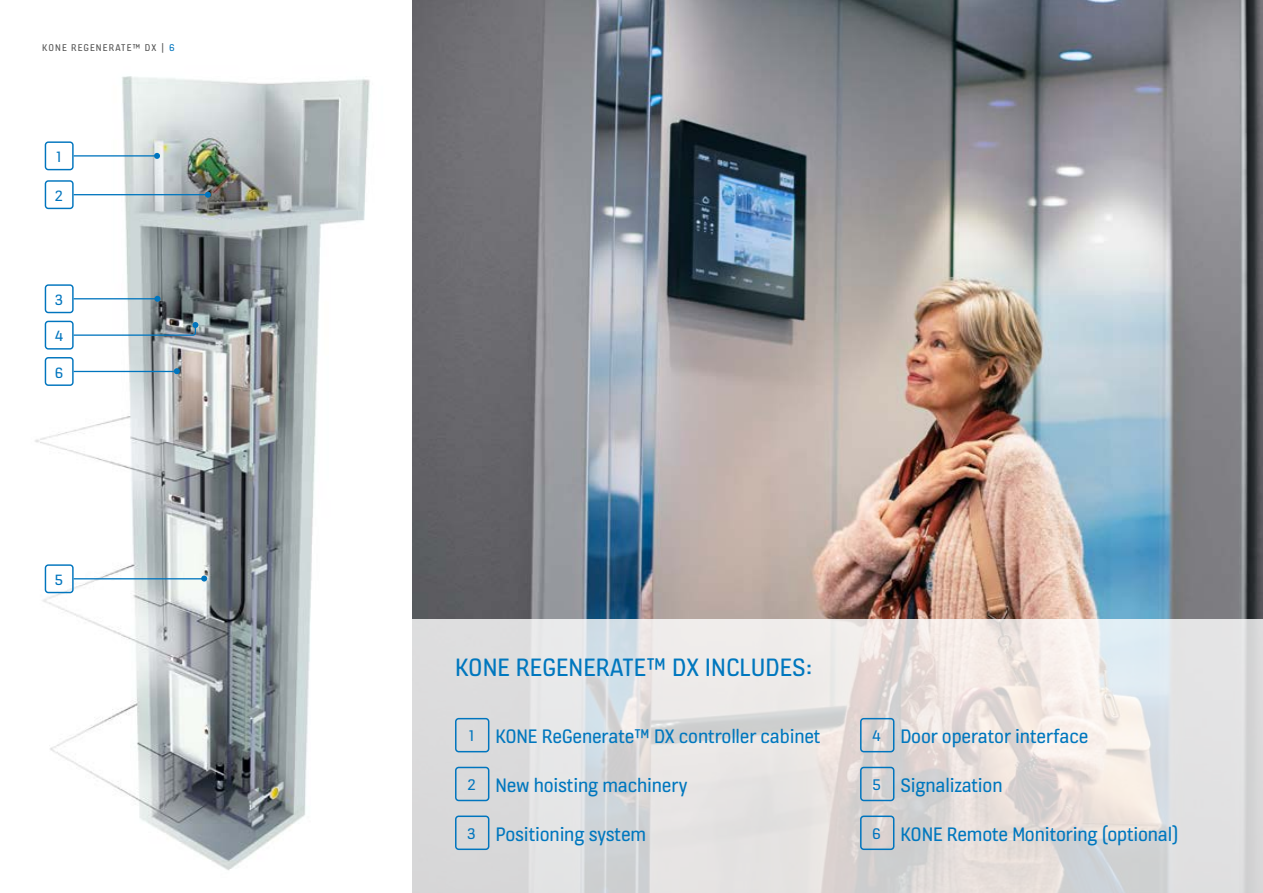
<style>
.page{position:relative;width:1263px;height:893px;background:#fff}
.page>*{position:absolute;margin:0;border:0;box-sizing:border-box;transform-origin:0 0}
.t1{font:27px "KONE Information v 13";color:#0077be}
.t2{font:21px "KONE Information v 13";letter-spacing:-.01em;color:#0077be}
.t3{font:16.05px "KONE Information v 13";color:#0075be}
.t4{font:10.5px "KONE Information v 13";letter-spacing:.1em;color:#555}
.s1{color:#0075be}
.s2{font-size:16.5px;color:#0075be}
</style>
<div class="page">
<img style="left:412px;top:0;width:851px;height:619px">
<img style="left:35px;top:76px;width:335px;height:795px">
<svg style="left:412px;top:619px;width:851px;height:274px;background:#e2dfdf"></svg>
<div style="left:455px;top:718px;width:34px;height:34px;border:2px solid #0075be;border-radius:3px"></div>
<div style="left:455px;top:815px;width:34px;height:35px;border:2px solid #0075be;border-radius:3px"></div>
<div style="left:455px;top:767px;width:34px;height:34px;border:2px solid #0075be;border-radius:3px"></div>
<div style="left:860px;top:767px;width:34px;height:34px;border:2px solid #0075be;border-radius:3px"></div>
<div style="left:860px;top:718px;width:34px;height:34px;border:2px solid #0075be;border-radius:3px"></div>
<div style="left:860px;top:815px;width:34px;height:35px;border:2px solid #0075be;border-radius:3px"></div>
<hr style="left:74px;top:155px;width:80px;height:2px;background:#0075be">
<hr style="left:74px;top:194px;width:134px;height:1px;background:#0075be">
<hr style="left:74px;top:298px;width:83px;height:1px;background:#0075be">
<hr style="left:74px;top:578px;width:129px;height:1px;background:#0075be">
<hr style="left:74px;top:371px;width:100px;height:1px;background:#0075be">
<svg style="left:154px;top:153px;width:6px;height:6px"></svg>
<svg style="left:205px;top:192px;width:6px;height:6px"></svg>
<svg style="left:154px;top:296px;width:6px;height:6px"></svg>
<svg style="left:201px;top:575px;width:6px;height:6px"></svg>
<svg style="left:174px;top:368px;width:6px;height:6px"></svg>
<div style="left:45px;top:141px;width:29px;height:29px;border:1px solid #0075be;border-radius:3px"></div>
<div style="left:45px;top:284px;width:29px;height:29px;border:1px solid #0075be;border-radius:3px"></div>
<div style="left:45px;top:564px;width:29px;height:29px;border:1px solid #0075be;border-radius:3px"></div>
<div style="left:45px;top:180px;width:29px;height:29px;border:1px solid #0075be;border-radius:3px"></div>
<svg style="left:74px;top:322px;width:124px;height:14px"></svg>
<div style="left:45px;top:321px;width:29px;height:29px;border:1px solid #0075be;border-radius:3px"></div>
<div style="left:45px;top:357px;width:29px;height:29px;border:1px solid #0075be;border-radius:3px"></div>
<p class="t4" style="left:42px;top:40px;width:134px">KONE REGENERATE™ DX | <span class="s1">6</span></p>
<p class="t3" style="left:56px;top:146px;width:7px">1</p>
<p class="t3" style="left:55px;top:185px;width:9px">2</p>
<p class="t3" style="left:55px;top:289px;width:10px">3</p>
<p class="t3" style="left:55px;top:325px;width:10px">4</p>
<p class="t3" style="left:55px;top:362px;width:10px">6</p>
<p class="t3" style="left:55px;top:569px;width:10px">5</p>
<p class="t1" style="left:455px;top:649px;width:359px">KONE REGENERATE™ DX INCLUDES:</p>
<p class="t2" style="left:469px;top:722px;width:353px"><span class="s2">1</span> KONE ReGenerate™ DX controller cabinet</p>
<p class="t2" style="left:872px;top:722px;width:218px"><span class="s2">4</span> Door operator interface</p>
<p class="t2" style="left:467px;top:771px;width:221px"><span class="s2">2</span> New hoisting machinery</p>
<p class="t2" style="left:872px;top:771px;width:132px"><span class="s2">5</span> Signalization</p>
<p class="t2" style="left:467px;top:820px;width:180px"><span class="s2">3</span> Positioning system</p>
<p class="t2" style="left:872px;top:820px;width:308px"><span class="s2">6</span> KONE Remote Monitoring (optional)</p>
</div>
